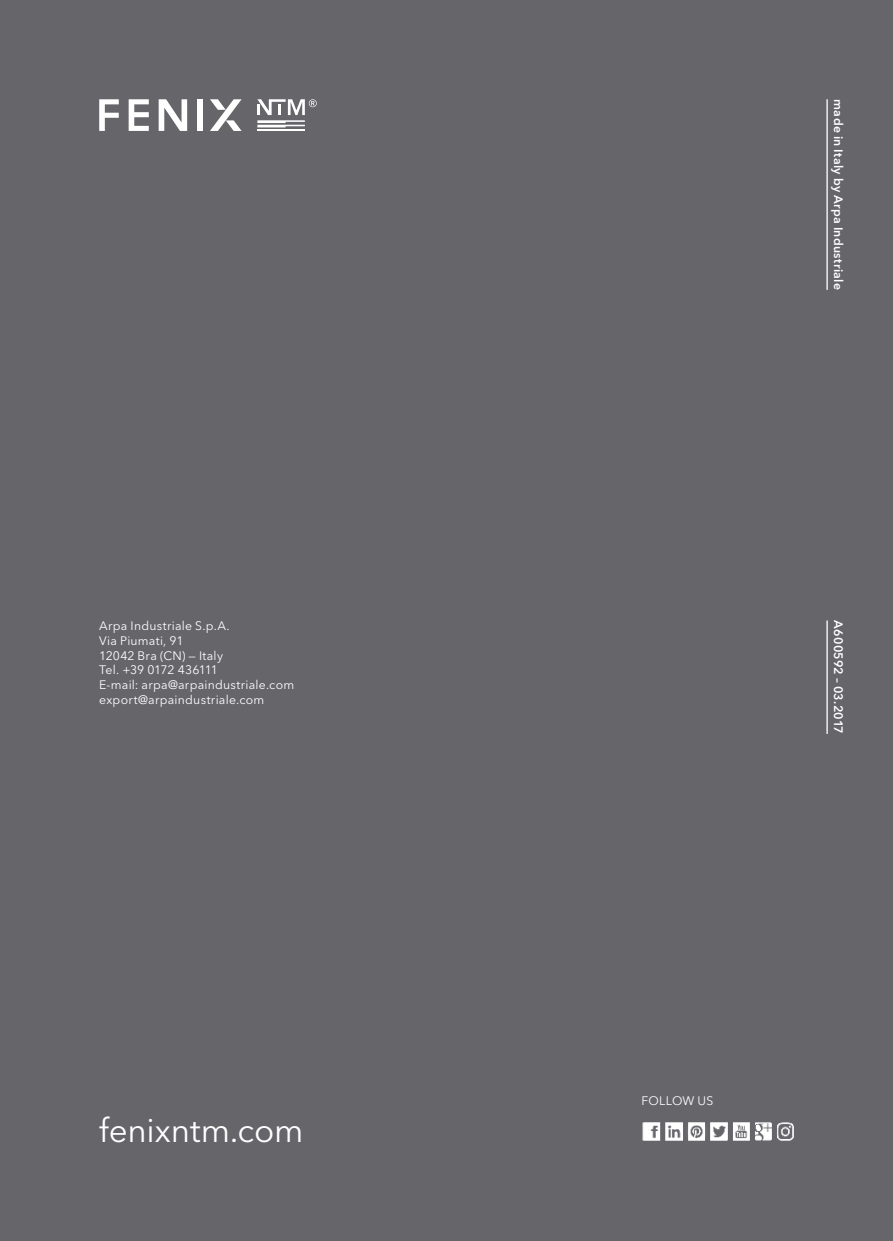
<style>
.page{position:relative;width:893px;height:1241px;background:#fff}
.page>*{position:absolute;margin:0;border:0;box-sizing:border-box;transform-origin:0 0}
.t1{font:33.25px "Avenir Next LT Pro";letter-spacing:-.005em;color:#fff}
.t2{font:12.25px/14.9px "Avenir Next LT Pro";letter-spacing:.02em;color:#fff}
.t3{font:600 12.25px "Avenir Next LT Pro";letter-spacing:.025em;color:#fff}
</style>
<div class="page">
<div style="left:0;top:0;width:893px;height:1240px;background:#65656a"></div>
<hr style="left:826px;top:99px;width:2px;height:191px;background:#fff">
<hr style="left:826px;top:620px;width:2px;height:113px;background:#fff">
<img style="left:642px;top:1122px;width:152px;height:19px">
<svg style="left:210px;top:99px;width:32px;height:32px"></svg>
<svg style="left:99px;top:99px;width:20px;height:32px"></svg>
<svg style="left:129px;top:99px;width:20px;height:32px"></svg>
<div style="left:197px;top:99px;width:6px;height:32px;background:#fff"></div>
<svg style="left:159px;top:99px;width:28px;height:32px"></svg>
<hr style="left:257px;top:129px;width:48px;height:2px;background:#fff">
<svg style="left:257px;top:99px;width:60px;height:28px"></svg>
<p class="t2" style="left:99px;top:618px;width:197px">Arpa Industriale S.p.A.<br>Via Piumati, 91<br>12042 Bra (CN) — Italy<br>Tel. +39 0172 436111<br>E-mail: arpa@arpaindustriale.com export@arpaindustriale.com</p>
<h1 class="t1" style="left:99px;top:1110px;width:206px">fenixntm.com</h1>
<p class="t3" style="left:846px;top:99px;width:192px;rotate:90deg">made in Italy by Arpa Industriale</p>
<p class="t3" style="left:846px;top:620px;width:115px;rotate:90deg">A600592 – 03.2017</p>
<p class="t2" style="left:641px;top:1092px;width:73px">FOLLOW US</p>
</div>
